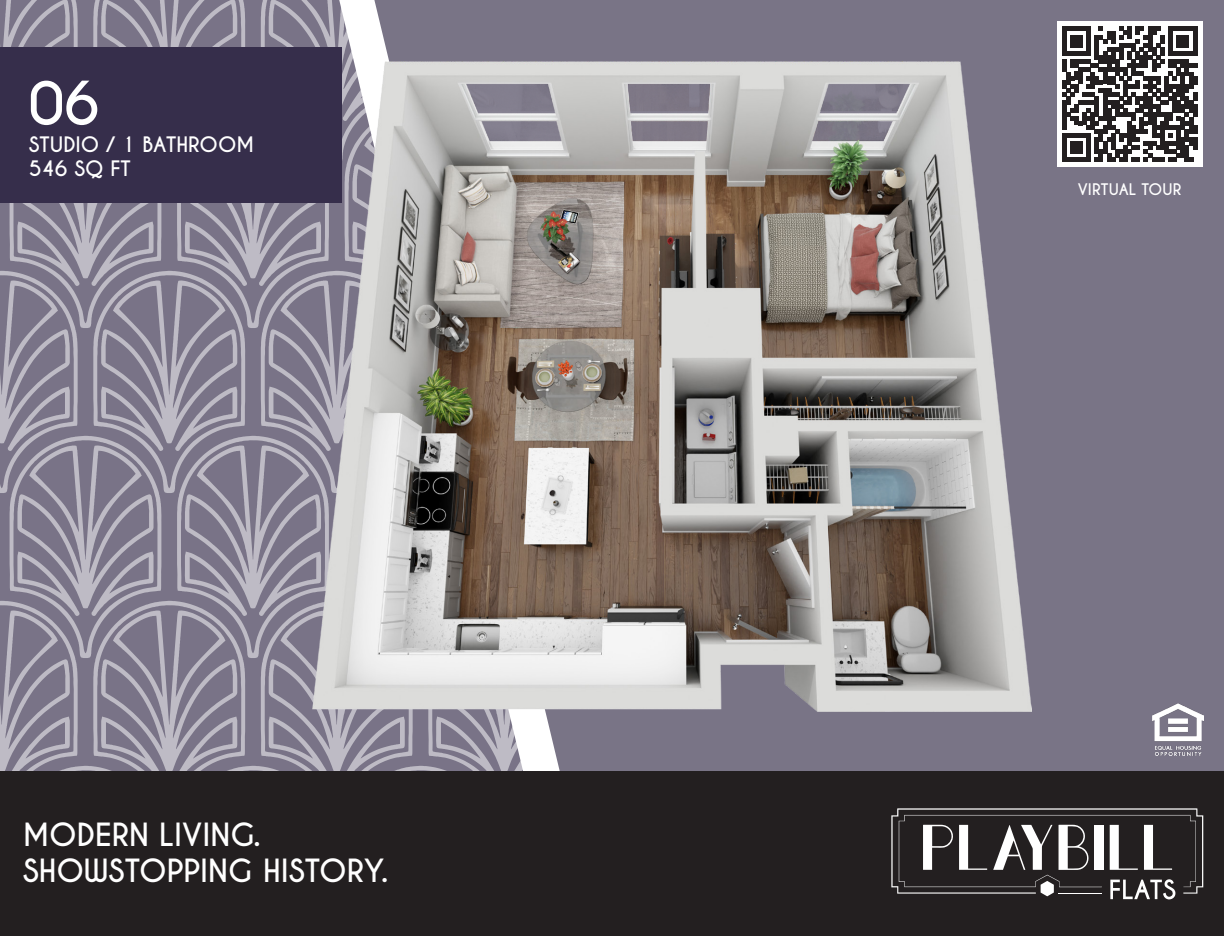
<style>
.page{position:relative;width:1224px;height:936px;background:#fff}
.page>*{position:absolute;margin:0;border:0;box-sizing:border-box;transform-origin:0 0}
.t1{font:700 56px "Caviar Dreams";color:#fff}
.t2{font:700 30px/36px "Caviar Dreams";color:#fff}
.t3{font:700 20px/24px "Caviar Dreams";color:#fff}
.t4{font:700 15px "Caviar Dreams";letter-spacing:.01em;color:#fff}
</style>
<div class="page">
<svg style="left:0;top:0;width:339px;height:772px;fill:#797387"></svg>
<div style="left:374px;top:0;width:850px;height:772px;background:#797486"></div>
<div style="left:0;top:772px;width:1224px;height:164px;background:#231f20"></div>
<svg style="left:891px;top:808px;width:312px;height:91px"></svg>
<hr style="left:1059px;top:893px;width:43px;height:1px;background:#fff">
<div style="left:0;top:48px;width:341px;height:155px;background:#362e4b"></div>
<img style="left:1152px;top:703px;width:51px;height:53px">
<img style="left:312px;top:62px;width:719px;height:650px">
<div style="left:1057px;top:22px;width:145px;height:145px;background:#fff"></div>
<svg style="left:1062px;top:27px;width:135px;height:135px"></svg>
<hr style="left:1193px;top:137px;width:4px;height:13px;background:#231f20">
<p class="t1" style="left:29px;top:69px;width:72px">06</p>
<p class="t3" style="left:29px;top:133px;width:227px">STUDIO / 1 BATHROOM<br>546 SQ FT</p>
<p class="t2" style="left:23px;top:818px;width:367px">MODERN LIVING.<br>SHOWSTOPPING HISTORY.</p>
<p class="t4" style="left:1078px;top:181px;width:105px">VIRTUAL TOUR</p>
</div>
